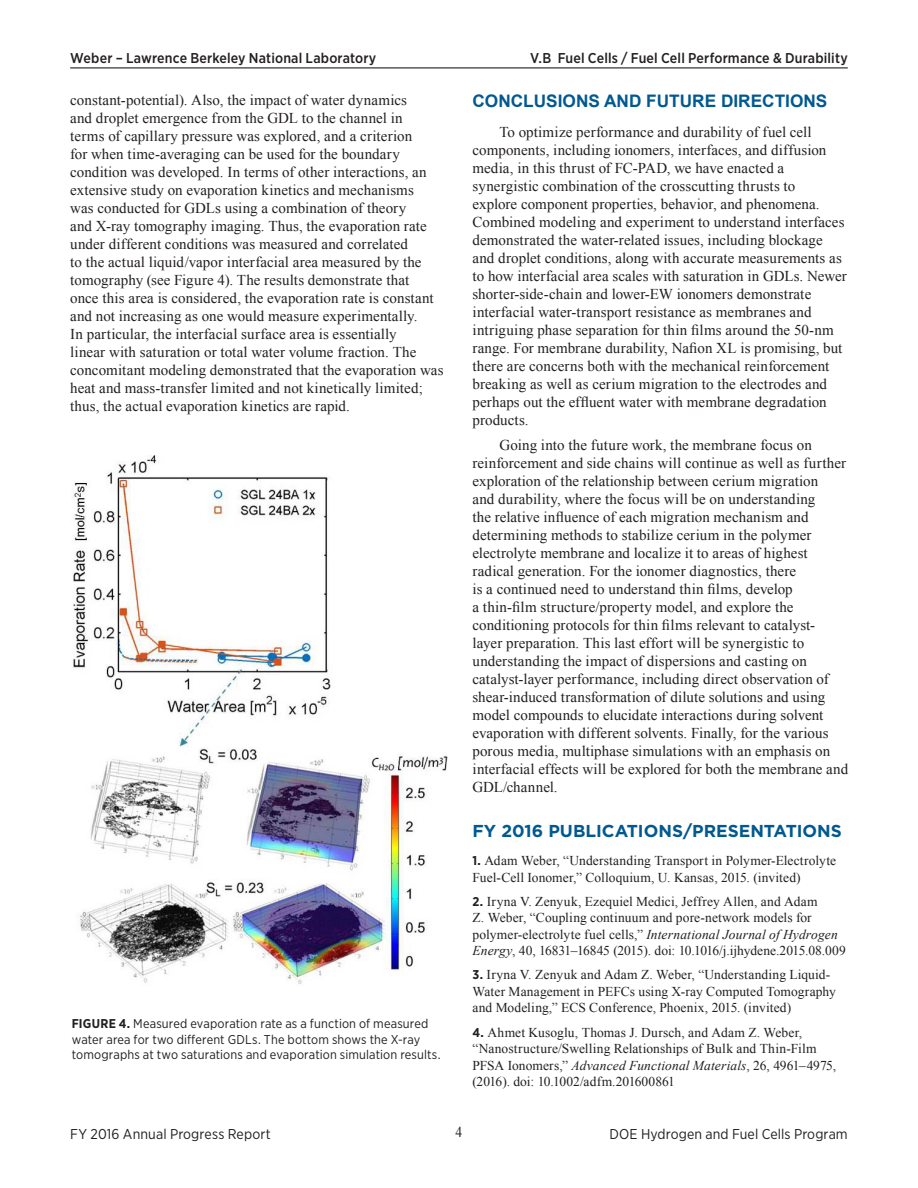
<style>
.page{position:relative;width:918px;height:1188px;background:#fff}
.page>*{position:absolute;margin:0;border:0;box-sizing:border-box;transform-origin:0 0}
._1_Object_Head_Blue{font:700 17.25px "Gotham";color:#005990}
._1_Object_Head_Blue-2{font:700 17.25px "Arial";color:#005990}
._1_Body_text{font:15px/18px "Times New Roman";letter-spacing:.005em;color:#231f20}
._1_Body_text-2{font:15px "Times New Roman";letter-spacing:.005em;color:#231f20;scale:.9 1}
.t1{font:500 14.25px "Gotham Narrow";letter-spacing:.01em;color:#231f20}
.t2{font:14.25px "Gotham Narrow";letter-spacing:.01em;color:#231f20}
._1_Reference{font:13.5px/16.5px "Times New Roman";letter-spacing:.005em;color:#231f20}
._1_FigureTitle{font:12.75px/15.8px "Gotham Narrow";letter-spacing:.01em;color:#231f20}
.s1{font-family:"Gotham Narrow";font-weight:700;font-size:12.75px}
.s2{font-style:italic}
.s3{font-weight:700}
</style>
<div class="page">
<hr style="left:70px;top:67px;width:778px;height:1px;background:#231f20">
<img style="left:72px;top:455px;width:375px;height:530px">
<p class="t1" style="left:70px;top:49px;width:308px">Weber – Lawrence Berkeley National Laboratory</p>
<p class="t1" style="left:530px;top:49px;width:319px">V.B Fuel Cells / Fuel Cell Performance &amp; Durability</p>
<p class="_1_Body_text" style="left:70px;top:91px;width:375px">constant-potential). Also, the impact of water dynamics<br>and droplet emergence from the GDL to the channel in<br>terms of capillary pressure was explored, and a criterion<br>for when time-averaging can be used for the boundary condition was developed. In terms of other interactions, an extensive study on evaporation kinetics and mechanisms<br>was conducted for GDLs using a combination of theory<br>and X-ray tomography imaging. Thus, the evaporation rate under different conditions was measured and correlated<br>to the actual liquid/vapor interfacial area measured by the tomography (see Figure 4). The results demonstrate that<br>once this area is considered, the evaporation rate is constant and not increasing as one would measure experimentally.<br>In particular, the interfacial surface area is essentially<br>linear with saturation or total water volume fraction. The concomitant modeling demonstrated that the evaporation was heat and mass-transfer limited and not kinetically limited; thus, the actual evaporation kinetics are rapid.</p>
<p class="_1_Object_Head_Blue-2" style="left:472px;top:89px;width:356px">CONCLUSIONS AND FUTURE DIRECTIONS</p>
<p class="_1_Body_text" style="left:472px;top:123px;width:376px;text-indent:27px">To optimize performance and durability of fuel cell components, including ionomers, interfaces, and diffusion media, in this thrust of FC-PAD, we have enacted a synergistic combination of the crosscutting thrusts to<br>explore component properties, behavior, and phenomena.<br>Combined modeling and experiment to understand interfaces demonstrated the water-related issues, including blockage and droplet conditions, along with accurate measurements as to how interfacial area scales with saturation in GDLs. Newer shorter-side-chain and lower-EW ionomers demonstrate interfacial water-transport resistance as membranes and intriguing phase separation for thin films around the 50-nm range. For membrane durability, Nafion XL is promising, but there are concerns both with the mechanical reinforcement breaking as well as cerium migration to the electrodes and perhaps out the effluent water with membrane degradation products.</p>
<p class="_1_Body_text" style="left:472px;top:436px;width:377px;text-indent:27px">Going into the future work, the membrane focus on reinforcement and side chains will continue as well as further exploration of the relationship between cerium migration<br>and durability, where the focus will be on understanding<br>the relative influence of each migration mechanism and determining methods to stabilize cerium in the polymer electrolyte membrane and localize it to areas of highest radical generation. For the ionomer diagnostics, there<br>is a continued need to understand thin films, develop<br>a thin-film structure/property model, and explore the conditioning protocols for thin films relevant to catalyst&shy;layer preparation. This last effort will be synergistic to understanding the impact of dispersions and casting on catalyst-layer performance, including direct observation of shear-induced transformation of dilute solutions and using model compounds to elucidate interactions during solvent evaporation with different solvents. Finally, for the various porous media, multiphase simulations with an emphasis on interfacial effects will be explored for both the membrane and GDL/channel.</p>
<p class="_1_Object_Head_Blue" style="left:472px;top:819px;width:371px">FY 2016 PUBLICATIONS/PRESENTATIONS</p>
<p class="_1_Reference" style="left:472px;top:852px;width:365px"><span class="s1">1.</span> Adam Weber, “Understanding Transport in Polymer-Electrolyte<br>Fuel-Cell Ionomer,” Colloquium, U. Kansas, 2015. (invited)</p>
<p class="_1_Reference" style="left:472px;top:893px;width:375px"><span class="s1">2.</span> Iryna V. Zenyuk, Ezequiel Medici, Jeffrey Allen, and Adam<br>Z. Weber, “Coupling continuum and pore-network models for polymer-electrolyte fuel cells,” <span class="s2">International Journal of Hydrogen Energy</span>, 40, 16831–16845 (2015). doi: 10.1016/j.ijhydene.2015.08.009</p>
<p class="_1_Reference" style="left:472px;top:966px;width:365px"><span class="s1">3.</span> Iryna V. Zenyuk and Adam Z. Weber, “Understanding Liquid-<br>Water Management in PEFCs using X-ray Computed Tomography and Modeling,” ECS Conference, Phoenix, 2015. (invited)</p>
<p class="_1_Reference" style="left:472px;top:1024px;width:365px"><span class="s1">4.</span> Ahmet Kusoglu, Thomas J. Dursch, and Adam Z. Weber, “Nanostructure/Swelling Relationships of Bulk and Thin-Film PFSA Ionomers,” <span class="s2">Advanced Functional Materials</span>, 26, 4961–4975, (2016). doi: 10.1002/adfm.201600861</p>
<p class="_1_FigureTitle" style="left:72px;top:1015px;width:370px"><span class="s3">FIGURE 4.</span> Measured evaporation rate as a function of measured water area for two different GDLs. The bottom shows the X-ray tomographs at two saturations and evaporation simulation results.</p>
<p class="t2" style="left:70px;top:1125px;width:202px">FY 2016 Annual Progress Report</p>
<p class="_1_Body_text-2" style="left:456px;top:1122px;width:9px">4</p>
<p class="t2" style="left:610px;top:1125px;width:240px">DOE Hydrogen and Fuel Cells Program</p>
</div>
